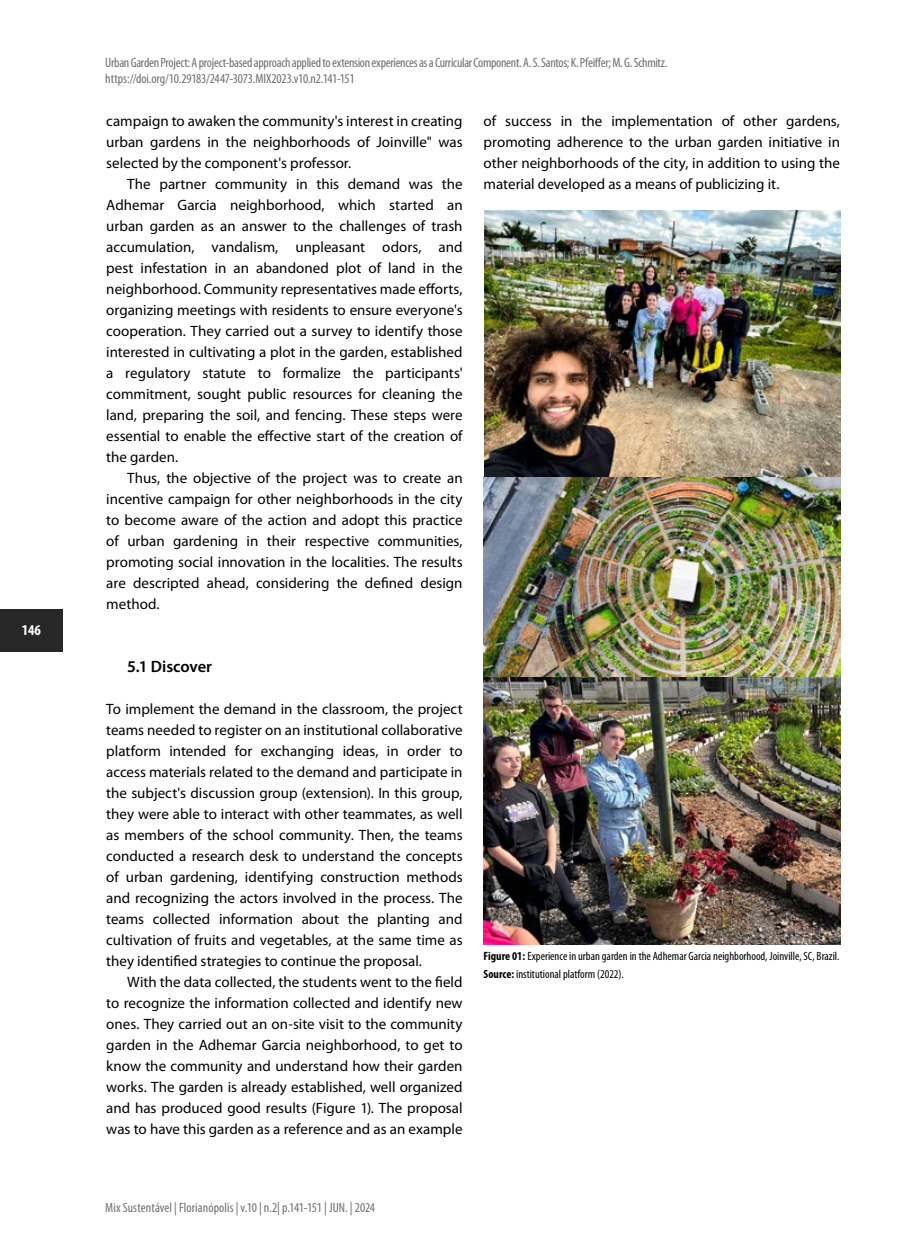
<style>
.page{position:relative;width:903px;height:1260px;background:#fff}
.page>*{position:absolute;margin:0;border:0;box-sizing:border-box;transform-origin:0 0}
.t1{font:600 16.5px "Myriad Pro";letter-spacing:-.005em;color:#000}
.t2{font:15px/21px "Myriad Pro";color:#000;text-align:justify}
.t3{font:700 condensed 15px "Myriad Pro";color:#fff}
.t4{font:condensed 13.5px/16.5px "Myriad Pro";letter-spacing:-.02em;color:#706f6f}
.t5{font:condensed 13.5px "Myriad Pro";letter-spacing:.005em;color:#706f6f}
.t6{font:condensed 12px/18px "Myriad Pro";color:#000}
.s1{font-weight:700}
</style>
<div class="page">
<div style="left:0;top:609px;width:63px;height:43px;background:#282727"></div>
<img style="left:484px;top:210px;width:357px;height:734px">
<p class="t3" style="left:22px;top:620px;width:21px">146</p>
<p class="t4" style="left:105px;top:54px;width:564px">Urban Garden Project: A project-based approach applied to extension experiences as a Curricular Component. A. S. Santos; K. Pfeiffer; M. G. Schmitz. https://doi.org/10.29183/2447-3073.MIX2023.v10.n2.141-151</p>
<p class="t2" style="left:106px;top:110px;width:358px">campaign to awaken the community's interest in creating urban gardens in the neighborhoods of Joinville" was selected by the component's professor.</p>
<p class="t2" style="left:106px;top:173px;width:358px;text-indent:21px">The partner community in this demand was the Adhemar Garcia neighborhood, which started an urban garden as an answer to the challenges of trash accumulation, vandalism, unpleasant odors, and pest infestation in an abandoned plot of land in the neighborhood. Community representatives made efforts, organizing meetings with residents to ensure everyone's cooperation. They carried out a survey to identify those interested in cultivating a plot in the garden, established a regulatory statute to formalize the participants' commitment, sought public resources for cleaning the land, preparing the soil, and fencing. These steps were essential to enable the effective start of the creation of the garden.</p>
<p class="t2" style="left:106px;top:467px;width:358px;text-indent:21px">Thus, the objective of the project was to create an incentive campaign for other neighborhoods in the city to become aware of the action and adopt this practice of urban gardening in their respective communities, promoting social innovation in the localities. The results are descripted ahead, considering the defined design method.</p>
<p class="t1" style="left:127px;top:656px;width:86px">5.1 Discover</p>
<p class="t2" style="left:106px;top:698px;width:358px">To implement the demand in the classroom, the project teams needed to register on an institutional collaborative platform intended for exchanging ideas, in order to access materials related to the demand and participate in the subject's discussion group (extension). In this group, they were able to interact with other teammates, as well as members of the school community. Then, the teams conducted a research desk to understand the concepts of urban gardening, identifying construction methods and recognizing the actors involved in the process. The teams collected information about the planting and cultivation of fruits and vegetables, at the same time as they identified strategies to continue the proposal.</p>
<p class="t2" style="left:106px;top:971px;width:358px;text-indent:21px">With the data collected, the students went to the field to recognize the information collected and identify new ones. They carried out an on-site visit to the community garden in the Adhemar Garcia neighborhood, to get to know the community and understand how their garden works. The garden is already established, well organized and has produced good results (Figure 1). The proposal was to have this garden as a reference and as an example</p>
<p class="t2" style="left:484px;top:110px;width:358px">of success in the implementation of other gardens, promoting adherence to the urban garden initiative in other neighborhoods of the city, in addition to using the material developed as a means of publicizing it.</p>
<p class="t6" style="left:484px;top:946px;width:357px"><span class="s1">Figure 01:</span> Experience in urban garden in the Adhemar Garcia neighborhood, Joinville, SC, Brazil.<br><span class="s1">Source:</span> institutional platform (2022).</p>
<p class="t5" style="left:105px;top:1200px;width:271px">Mix Sustentável | Florianópolis | v.10 | n.2| p.141-151 | JUN. | 2024</p>
</div>
